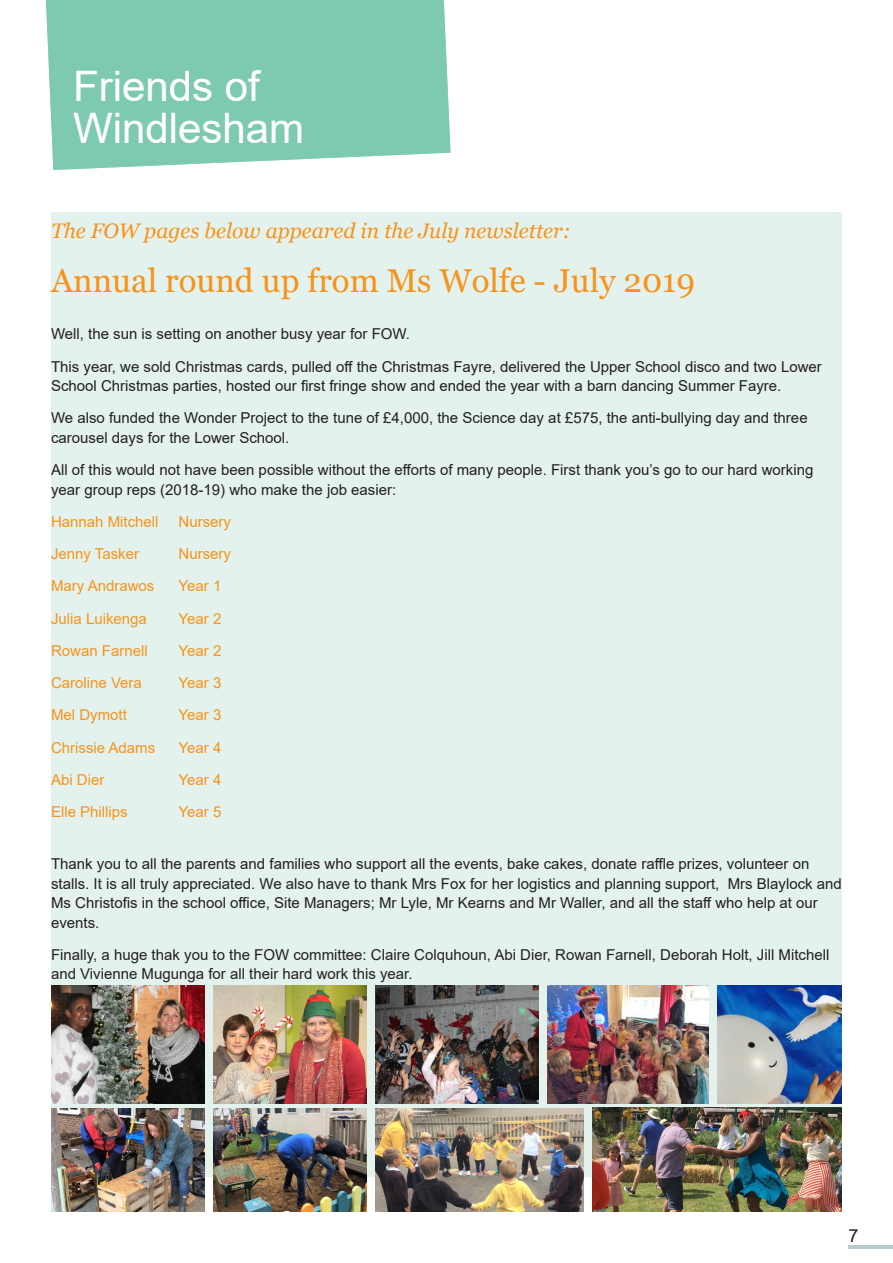
<style>
.page{position:relative;width:893px;height:1263px;background:#fff}
.page>*{position:absolute;margin:0;border:0;box-sizing:border-box;transform-origin:0 0}
.Article_heading_medi{font:42px/42px "Arial";color:#fff}
.Article_heading_medi-2{font:33px "Georgia";color:#f7931d}
.Article_heading_medi-3{font:italic 21px "Georgia";color:#f7931d}
.t1{font:18px "Arial";color:#231f20}
.WS_Text{font:15px/19.5px "Arial";color:#231f20}
.WS_Text-2{font:15px "Arial";color:#f7931d}
</style>
<div class="page">
<hr style="left:848px;top:1245px;width:45px;height:3px;background:#bacad2">
<div style="left:52px;top:213px;width:790px;height:964px;background:#e3f2ec"></div>
<svg style="left:45px;top:0;width:406px;height:170px;background:#85cdb3"></svg>
<img style="left:213px;top:985px;width:154px;height:119px">
<img style="left:547px;top:985px;width:162px;height:119px">
<img style="left:376px;top:985px;width:162px;height:119px">
<img style="left:51px;top:985px;width:153px;height:119px">
<img style="left:213px;top:1108px;width:153px;height:104px">
<img style="left:51px;top:1108px;width:153px;height:104px">
<img style="left:376px;top:1108px;width:208px;height:104px">
<img style="left:593px;top:1108px;width:249px;height:104px">
<img style="left:717px;top:985px;width:125px;height:119px">
<p class="Article_heading_medi" style="left:73px;top:65px;width:233px">Friends of<br>Windlesham</p>
<p class="Article_heading_medi-3" style="left:51px;top:217px;width:521px">The FOW pages below appeared in the July newsletter:</p>
<p class="Article_heading_medi-2" style="left:51px;top:260px;width:646px">Annual round up from Ms Wolfe - July 2019</p>
<p class="WS_Text" style="left:51px;top:324px;width:361px">Well, the sun is setting on another busy year for FOW.</p>
<p class="WS_Text" style="left:51px;top:356px;width:772px">This year, we sold Christmas cards, pulled off the Christmas Fayre, delivered the Upper School disco and two Lower<br>School Christmas parties, hosted our first fringe show and ended the year with a barn dancing Summer Fayre.</p>
<p class="WS_Text" style="left:51px;top:408px;width:758px">We also funded the Wonder Project to the tune of £4,000, the Science day at £575, the anti-bullying day and three carousel days for the Lower School.</p>
<p class="WS_Text" style="left:51px;top:460px;width:764px">All of this would not have been possible without the efforts of many people. First thank you’s go to our hard working year group reps (2018-19) who make the job easier:</p>
<p class="WS_Text-2" style="left:51px;top:511px;width:109px">Hannah Mitchell</p>
<p class="WS_Text-2" style="left:179px;top:511px;width:54px">Nursery</p>
<p class="WS_Text-2" style="left:51px;top:544px;width:90px">Jenny Tasker</p>
<p class="WS_Text-2" style="left:179px;top:544px;width:54px">Nursery</p>
<p class="WS_Text-2" style="left:51px;top:576px;width:105px">Mary Andrawos</p>
<p class="WS_Text-2" style="left:179px;top:576px;width:44px">Year 1</p>
<p class="WS_Text-2" style="left:51px;top:608px;width:97px">Julia Luikenga</p>
<p class="WS_Text-2" style="left:179px;top:608px;width:44px">Year 2</p>
<p class="WS_Text-2" style="left:51px;top:640px;width:98px">Rowan Farnell</p>
<p class="WS_Text-2" style="left:179px;top:640px;width:44px">Year 2</p>
<p class="WS_Text-2" style="left:51px;top:673px;width:92px">Caroline Vera</p>
<p class="WS_Text-2" style="left:179px;top:673px;width:44px">Year 3</p>
<p class="WS_Text-2" style="left:51px;top:705px;width:77px">Mel Dymott</p>
<p class="WS_Text-2" style="left:179px;top:705px;width:44px">Year 3</p>
<p class="WS_Text-2" style="left:51px;top:737px;width:106px">Chrissie Adams</p>
<p class="WS_Text-2" style="left:179px;top:737px;width:44px">Year 4</p>
<p class="WS_Text-2" style="left:51px;top:769px;width:55px">Abi Dier</p>
<p class="WS_Text-2" style="left:179px;top:769px;width:44px">Year 4</p>
<p class="WS_Text-2" style="left:51px;top:802px;width:78px">Elle Phillips</p>
<p class="WS_Text-2" style="left:179px;top:802px;width:44px">Year 5</p>
<p class="WS_Text" style="left:51px;top:854px;width:792px">Thank you to all the parents and families who support all the events, bake cakes, donate raffle prizes, volunteer on stalls. It is all truly appreciated. We also have to thank Mrs Fox for her logistics and planning support, Mrs Blaylock and Ms Christofis in the school office, Site Managers; Mr Lyle, Mr Kearns and Mr Waller, and all the staff who help at our events.</p>
<p class="WS_Text" style="left:51px;top:945px;width:780px">Finally, a huge thak you to the FOW committee: Claire Colquhoun, Abi Dier, Rowan Farnell, Deborah Holt, Jill Mitchell and Vivienne Mugunga for all their hard work this year.</p>
<p class="t1" style="left:848px;top:1223px;width:12px">7</p>
</div>
